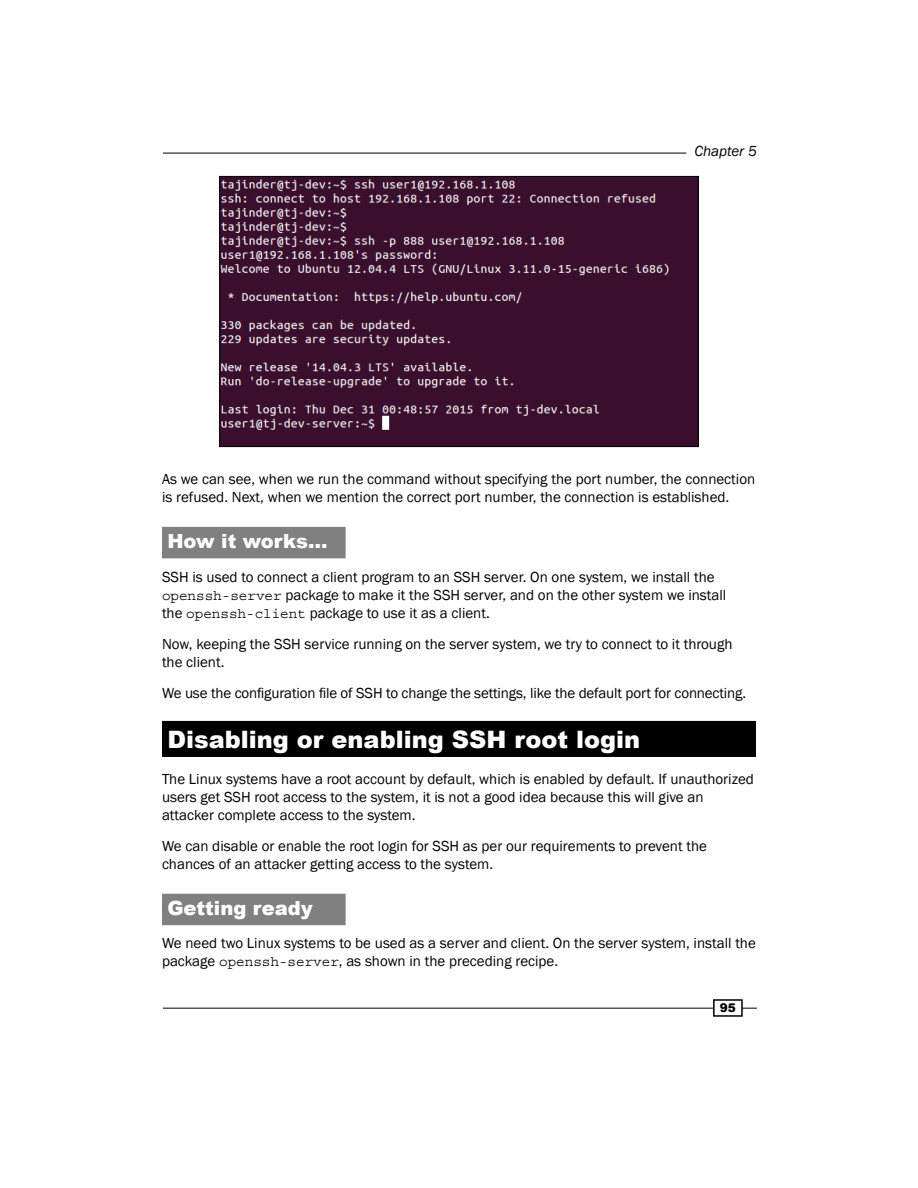
<style>
.page{position:relative;width:918px;height:1188px;background:#fff}
.page>*{position:absolute;margin:0;border:0;box-sizing:border-box;transform-origin:0 0}
.t1{font:900 24px "Arial";color:#fff}
.t2{font:900 19.5px "Arial";color:#fff}
.t3{font:15px/18px "Franklin Gothic";color:#000}
.t4{font:italic 15px "Franklin Gothic";color:#000}
.t5{font:900 12px "Arial";color:#000}
.s1{font-family:"Courier Std";font-size:14.25px}
</style>
<div class="page">
<hr style="left:163px;top:1008px;width:594px;height:1px;background:#000">
<hr style="left:163px;top:153px;width:523px;height:1px;background:#000">
<div style="left:714px;top:1000px;width:28px;height:16px;background:#fff"></div>
<div style="left:713px;top:999px;width:30px;height:18px;border:2px solid #000"></div>
<div style="left:162px;top:527px;width:184px;height:31px;background:#808080"></div>
<div style="left:162px;top:721px;width:594px;height:36px;background:#000"></div>
<div style="left:162px;top:894px;width:184px;height:31px;background:#808080"></div>
<img style="left:221px;top:178px;width:476px;height:267px">
<div style="left:219px;top:176px;width:480px;height:271px;border:1px solid #000"></div>
<p class="t4" style="left:694px;top:142px;width:64px">Chapter 5</p>
<p class="t3" style="left:162px;top:471px;width:595px">As we can see, when we run the command without specifying the port number, the connection is refused. Next, when we mention the correct port number, the connection is established.</p>
<h2 class="t2" style="left:167px;top:527px;width:162px">How it works…</h2>
<p class="t3" style="left:162px;top:568px;width:566px">SSH is used to connect a client program to an SSH server. On one system, we install the <span class="s1">openssh-server</span> package to make it the SSH server, and on the other system we install the <span class="s1">openssh-client</span> package to use it as a client.</p>
<p class="t3" style="left:162px;top:635px;width:572px">Now, keeping the SSH service running on the server system, we try to connect to it through the client.</p>
<p class="t3" style="left:162px;top:684px;width:586px">We use the configuration file of SSH to change the settings, like the default port for connecting.</p>
<h1 class="t1" style="left:167px;top:722px;width:474px">Disabling or enabling SSH root login</h1>
<p class="t3" style="left:162px;top:771px;width:593px">The Linux systems have a root account by default, which is enabled by default. If unauthorized users get SSH root access to the system, it is not a good idea because this will give an attacker complete access to the system.</p>
<p class="t3" style="left:162px;top:838px;width:546px">We can disable or enable the root login for SSH as per our requirements to prevent the chances of an attacker getting access to the system.</p>
<h2 class="t2" style="left:167px;top:894px;width:147px">Getting ready</h2>
<p class="t3" style="left:162px;top:935px;width:595px">We need two Linux systems to be used as a server and client. On the server system, install the package <span class="s1">openssh-server</span>, as shown in the preceding recipe.</p>
<p class="t5" style="left:720px;top:999px;width:18px">95</p>
</div>
